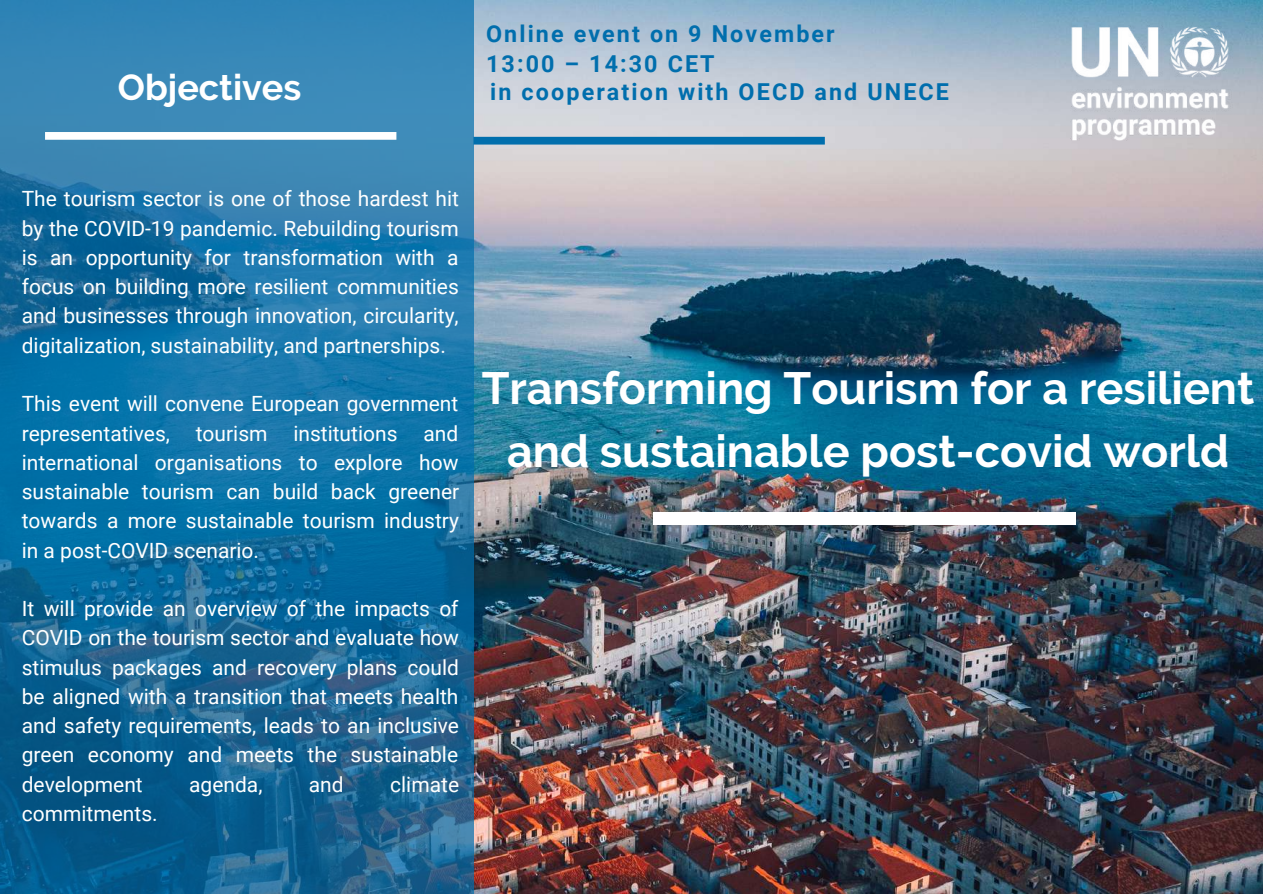
<style>
.page{position:relative;width:1263px;height:894px;background:#fff}
.page>*{position:absolute;margin:0;border:0;box-sizing:border-box;transform-origin:0 0}
.t1{font:700 45px/63px "Raleway";color:#fff;text-align:center}
.t2{font:700 36px "Raleway";color:#fff}
.t3{font:700 23.25px/29.1px "Roboto";letter-spacing:.09em;color:#006ead}
.t4{font:21px/29.2px "Roboto";color:#fff;text-align:justify}
</style>
<div class="page">
<img style="left:474px;top:0;width:788px;height:893px">
<svg style="left:0;top:0;width:474px;height:893px;background:#1a70a2"></svg>
<div style="left:653px;top:512px;width:422px;height:13px;background:#fff"></div>
<img style="left:1047px;top:3px;width:205px;height:156px">
<svg style="left:45px;top:132px;width:351px;height:8px"></svg>
<div style="left:473px;top:137px;width:352px;height:7px;background:#006ead"></div>
<h2 class="t2" style="left:118px;top:66px;width:185px">Objectives</h2>
<p class="t3" style="left:486px;top:20px;width:350px">Online event on 9 November<br>13:00 – 14:30 CET</p>
<p class="t3" style="left:490px;top:77px;width:460px">in cooperation with OECD and UNECE</p>
<p class="t4" style="left:22px;top:184px;width:439px">The tourism sector is one of those hardest hit by the COVID-19 pandemic. Rebuilding tourism is an opportunity for transformation with a focus on building more resilient communities and businesses through innovation, circularity, digitalization, sustainability, and partnerships.</p>
<p class="t4" style="left:22px;top:389px;width:439px">This event will convene European government representatives, tourism institutions and international organisations to explore how sustainable tourism can build back greener towards a more sustainable tourism industry in a post-COVID scenario.</p>
<p class="t4" style="left:22px;top:594px;width:439px">It will provide an overview of the impacts of COVID on the tourism sector and evaluate how stimulus packages and recovery plans could be aligned with a transition that meets health and safety requirements, leads to an inclusive green economy and meets the sustainable development</p>
<p class="t4" style="left:189px;top:769px;width:75px">agenda,</p>
<p class="t4" style="left:309px;top:769px;width:36px">and</p>
<p class="t4" style="left:390px;top:769px;width:70px">climate</p>
<p class="t4" style="left:22px;top:799px;width:137px">commitments.</p>
<h1 class="t1" style="left:482px;top:356px;width:774px">Transforming Tourism for a resilient and sustainable post-covid world</h1>
</div>
